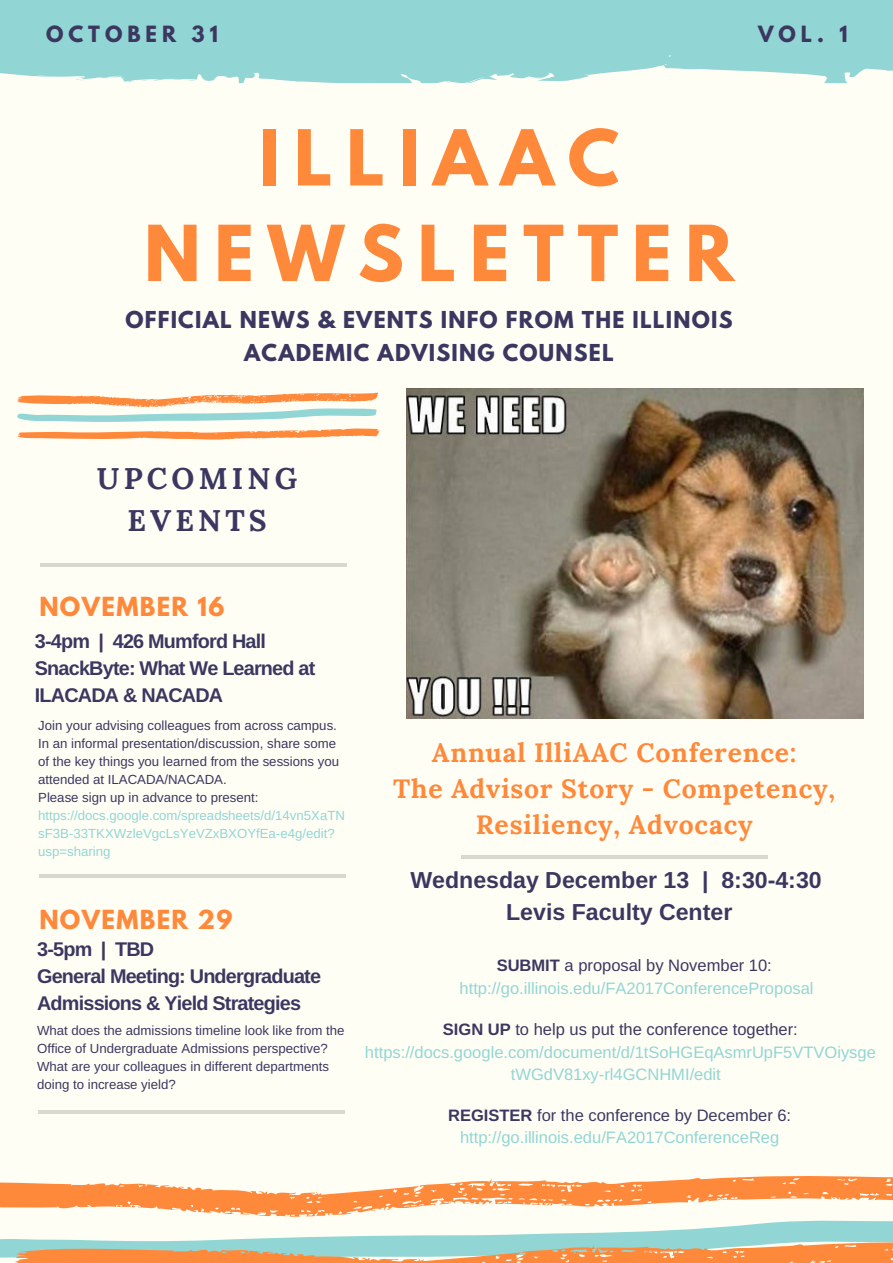
<style>
.page{position:relative;width:893px;height:1263px;background:#fff}
.page>*{position:absolute;margin:0;border:0;box-sizing:border-box;transform-origin:0 0}
.t1{font:700 68.4px/95.6px "League Spartan";letter-spacing:.2em;color:#ff893b;text-align:center}
.t2{font:700 29.85px/41.5px "Lora";letter-spacing:.14em;color:#3b3760;text-align:center}
.t3{font:700 26.4px/36px "Lora";letter-spacing:.03em;color:#ff893b;text-align:center}
.t4{font:700 23.25px "League Spartan";letter-spacing:.06em;color:#ff893b}
.t5{font:700 23.1px/31.5px "Arimo";color:#3b3760;text-align:center}
.t6{font:700 20.7px/32.5px "League Spartan";letter-spacing:.06em;color:#3b3760;text-align:center}
.t7{font:700 19.8px/27px "Arimo";letter-spacing:-.04em;color:#3b3760}
.t8{font:700 19.8px "League Spartan";letter-spacing:.25em;color:#3b3760}
.t9{font:16.5px/22.5px "Arimo";color:#91d6d4;text-align:center}
.t10{font:13.2px/18px "Arimo";color:#3b3760}
.t11{font:13.2px/18px "Arimo";color:#91d6d4}
.s1{font-weight:700;color:#3b3760}
.s2{color:#3b3760}
</style>
<div class="page">
<div style="left:0;top:0;width:892px;height:1262px;background:#fffef5"></div>
<svg style="left:0;top:0;width:892px;height:83px;background:#99d8d6"></svg>
<svg style="left:140px;top:79px;width:55px;height:3px"></svg>
<svg style="left:80px;top:76px;width:7px;height:5px"></svg>
<svg style="left:18px;top:428px;width:362px;height:12px"></svg>
<svg style="left:17px;top:392px;width:361px;height:30px"></svg>
<img style="left:406px;top:389px;width:457px;height:329px">
<hr style="left:39px;top:875px;width:307px;height:3px;background:#000">
<hr style="left:38px;top:1111px;width:307px;height:3px;background:#000">
<hr style="left:461px;top:855px;width:307px;height:4px;background:#d9d8d0">
<hr style="left:40px;top:563px;width:307px;height:4px;background:#d9d8d0">
<svg style="left:0;top:1176px;width:892px;height:86px"></svg>
<h3 class="t8" style="left:46px;top:24px;width:173px">OCTOBER 31</h3>
<h3 class="t8" style="left:758px;top:24px;width:91px">VOL. 1</h3>
<h1 class="t1" style="left:144px;top:119px;width:591px">ILLIAAC<br>NEWSLETTER</h1>
<h3 class="t6" style="left:125px;top:306px;width:608px">OFFICIAL NEWS &amp; EVENTS INFO FROM THE ILLINOIS<br>ACADEMIC ADVISING COUNSEL</h3>
<h2 class="t2" style="left:97px;top:457px;width:202px">UPCOMING<br>EVENTS</h2>
<h3 class="t4" style="left:39px;top:595px;width:187px">NOVEMBER 16</h3>
<h3 class="t7" style="left:35px;top:627px;width:282px">3-4pm | 426 Mumford Hall<br>SnackByte: What We Learned at<br>ILACADA &amp; NACADA</h3>
<p class="t10" style="left:38px;top:716px;width:302px">Join your advising colleagues from across campus.<br>In an informal presentation/discussion, share some of the key things you learned from the sessions you attended at ILACADA/NACADA.<br>Please sign up in advance to present:</p>
<p class="t11" style="left:38px;top:806px;width:308px">https://docs.google.com/spreadsheets/d/14vn5XaTN sF3B-33TKXWzleVgcLsYeVZxBXOYfEa-e4g/edit? usp=sharing</p>
<h3 class="t4" style="left:39px;top:907px;width:195px">NOVEMBER 29</h3>
<h3 class="t7" style="left:37px;top:935px;width:285px">3-5pm | TBD<br>General Meeting: Undergraduate<br>Admissions &amp; Yield Strategies</h3>
<p class="t10" style="left:37px;top:1022px;width:309px">What does the admissions timeline look like from the Office of Undergraduate Admissions perspective?<br>What are your colleagues in different departments doing to increase yield?</p>
<h3 class="t3" style="left:393px;top:734px;width:443px">Annual IlliAAC Conference:<br>The Advisor Story - Competency,<br>Resiliency, Advocacy</h3>
<h3 class="t5" style="left:410px;top:864px;width:413px">Wednesday December 13 | 8:30-4:30<br>Levis Faculty Center</h3>
<p class="t9" style="left:459px;top:954px;width:355px"><span class="s1">SUBMIT</span> <span class="s2">a proposal by November 10: </span>http://go.illinois.edu/FA2017ConferenceProposal</p>
<p class="t9" style="left:365px;top:1018px;width:512px"><span class="s1">SIGN UP</span> <span class="s2">to help us put the conference together: </span>https://docs.google.com/document/d/1tSoHGEqAsmrUpF5VTVOiysge tWGdV81xy-rl4GCNHMI/edit</p>
<p class="t9" style="left:448px;top:1104px;width:344px"><span class="s1">REGISTER</span> <span class="s2">for the conference by December 6: </span>http://go.illinois.edu/FA2017ConferenceReg</p>
</div>
